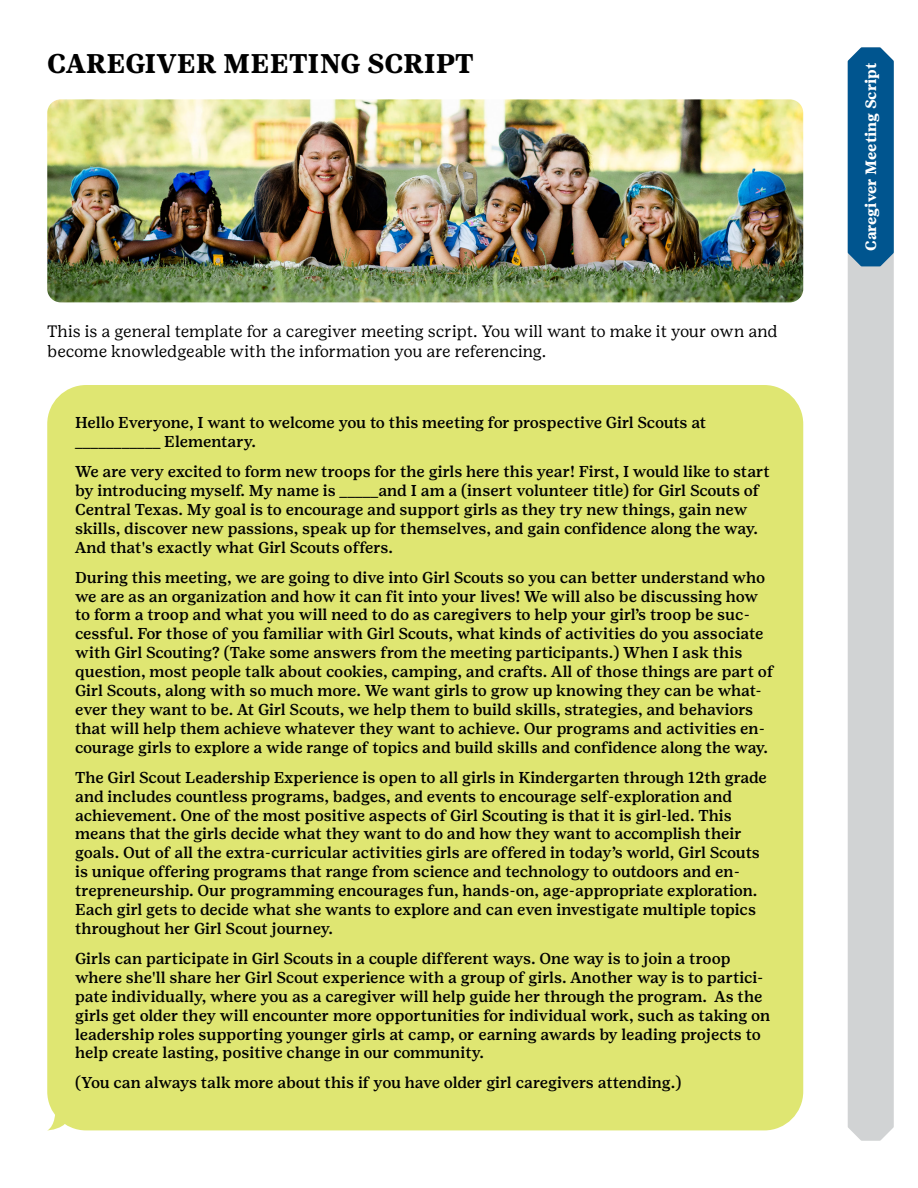
<style>
.page{position:relative;width:918px;height:1188px;background:#fff}
.page>*{position:absolute;margin:0;border:0;box-sizing:border-box;transform-origin:0 0}
.t1{font:700 27px "Girl Scout Text";color:#000}
.t2{font:16.5px/19.8px "Girl Scout Text";letter-spacing:-.005em;color:#000}
.Trefoil_Sans_Thin_11{font:500 15.75px/18.9px "Girl Scout Text";letter-spacing:-.005em;color:#000}
.t3{font:700 15px "Girl Scout Text";color:#fff}
</style>
<div class="page">
<div style="left:848px;top:266px;width:46px;height:875px;background:#d1d3d4"></div>
<div style="left:848px;top:47px;width:46px;height:219px;background:#00558f"></div>
<div style="left:47px;top:385px;width:756px;height:745px;background:#dfe672;border-radius:39px"></div>
<svg style="left:48px;top:1110px;width:22px;height:20px"></svg>
<img style="left:47px;top:99px;width:756px;height:203px">
<p class="t1" style="left:47px;top:47px;width:428px">CAREGIVER MEETING SCRIPT</p>
<p class="t2" style="left:47px;top:322px;width:732px">This is a general template for a caregiver meeting script. You will want to make it your own and become knowledgeable with the information you are referencing.</p>
<p class="Trefoil_Sans_Thin_11" style="left:75px;top:413px;width:633px">Hello Everyone, I want to welcome you to this meeting for prospective Girl Scouts at ___________ Elementary.</p>
<p class="Trefoil_Sans_Thin_11" style="left:75px;top:462px;width:696px">We are very excited to form new troops for the girls here this year! First, I would like to start by introducing myself. My name is _____and I am a (insert volunteer title) for Girl Scouts of Central Texas. My goal is to encourage and support girls as they try new things, gain new skills, discover new passions, speak up for themselves, and gain confidence along the way.<br>And that's exactly what Girl Scouts offers.</p>
<p class="Trefoil_Sans_Thin_11" style="left:75px;top:568px;width:700px">During this meeting, we are going to dive into Girl Scouts so you can better understand who we are as an organization and how it can fit into your lives! We will also be discussing how to form a troop and what you will need to do as caregivers to help your girl’s troop be suc&shy;cessful. For those of you familiar with Girl Scouts, what kinds of activities do you associate with Girl Scouting? (Take some answers from the meeting participants.) When I ask this question, most people talk about cookies, camping, and crafts. All of those things are part of Girl Scouts, along with so much more. We want girls to grow up knowing they can be what&shy;ever they want to be. At Girl Scouts, we help them to build skills, strategies, and behaviors that will help them achieve whatever they want to achieve. Our programs and activities en&shy;courage girls to explore a wide range of topics and build skills and confidence along the way.</p>
<p class="Trefoil_Sans_Thin_11" style="left:75px;top:768px;width:693px">The Girl Scout Leadership Experience is open to all girls in Kindergarten through 12th grade and includes countless programs, badges, and events to encourage self-exploration and achievement. One of the most positive aspects of Girl Scouting is that it is girl-led. This means that the girls decide what they want to do and how they want to accomplish their goals. Out of all the extra-curricular activities girls are offered in today’s world, Girl Scouts is unique offering programs that range from science and technology to outdoors and en&shy;trepreneurship. Our programming encourages fun, hands-on, age-appropriate exploration.<br>Each girl gets to decide what she wants to explore and can even investigate multiple topics throughout her Girl Scout journey.</p>
<p class="Trefoil_Sans_Thin_11" style="left:75px;top:949px;width:697px">Girls can participate in Girl Scouts in a couple different ways. One way is to join a troop where she'll share her Girl Scout experience with a group of girls. Another way is to partici&shy;pate individually, where you as a caregiver will help guide her through the program. As the girls get older they will encounter more opportunities for individual work, such as taking on leadership roles supporting younger girls at camp, or earning awards by leading projects to help create lasting, positive change in our community.</p>
<p class="Trefoil_Sans_Thin_11" style="left:75px;top:1074px;width:608px">(You can always talk more about this if you have older girl caregivers attending.)</p>
<p class="t3" style="left:862px;top:251px;width:190px;rotate:-90deg">Caregiver Meeting Script</p>
</div>
